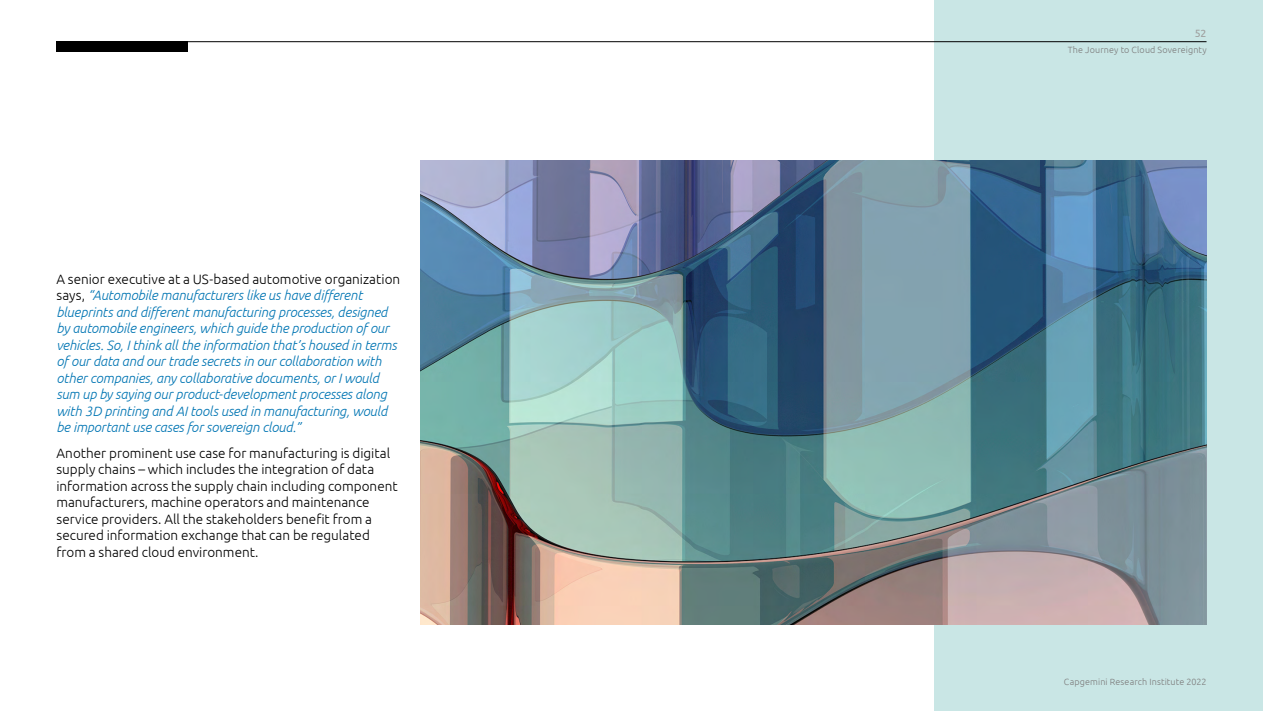
<style>
.page{position:relative;width:1263px;height:711px;background:#fff}
.page>*{position:absolute;margin:0;border:0;box-sizing:border-box;transform-origin:0 0}
.t1{font:italic 300 13.5px/16.5px "Ubuntu";letter-spacing:-.01em;color:#0075b3}
.t2{font:300 13.5px/16.5px "Ubuntu";color:#000}
.t3{font:10.5px "Ubuntu";color:#9d9d9c}
.t4{font:300 9px "Ubuntu";letter-spacing:.015em;color:#7c7b7b}
.s1{font-style:normal;color:#000}
</style>
<div class="page">
<div style="left:935px;top:0;width:328px;height:710px;background:#c9e6e5"></div>
<img style="left:421px;top:160px;width:786px;height:464px">
<div style="left:56px;top:41px;width:131px;height:11px;background:#000"></div>
<hr style="left:186px;top:41px;width:1020px;height:1px;background:#000">
<p class="t1" style="left:56px;top:270px;width:345px"><span class="s1">A senior executive at a US-based automotive organization says,</span> “Automobile manufacturers like us have different blueprints and different manufacturing processes, designed by automobile engineers, which guide the production of our vehicles. So, I think all the information that’s housed in terms of our data and our trade secrets in our collaboration with other companies, any collaborative documents, or I would sum up by saying our product-development processes along with 3D printing and AI tools used in manufacturing, would be important use cases for sovereign cloud.”</p>
<p class="t2" style="left:56px;top:444px;width:343px">Another prominent use case for manufacturing is digital supply chains – which includes the integration of data information across the supply chain including component manufacturers, machine operators and maintenance service providers. All the stakeholders benefit from a secured information exchange that can be regulated from a shared cloud environment.</p>
<p class="t3" style="left:1195px;top:27px;width:13px">52</p>
<p class="t4" style="left:1068px;top:44px;width:140px">The Journey to Cloud Sovereignty</p>
<p class="t4" style="left:1064px;top:676px;width:144px">Capgemini Research Institute 2022</p>
</div>
